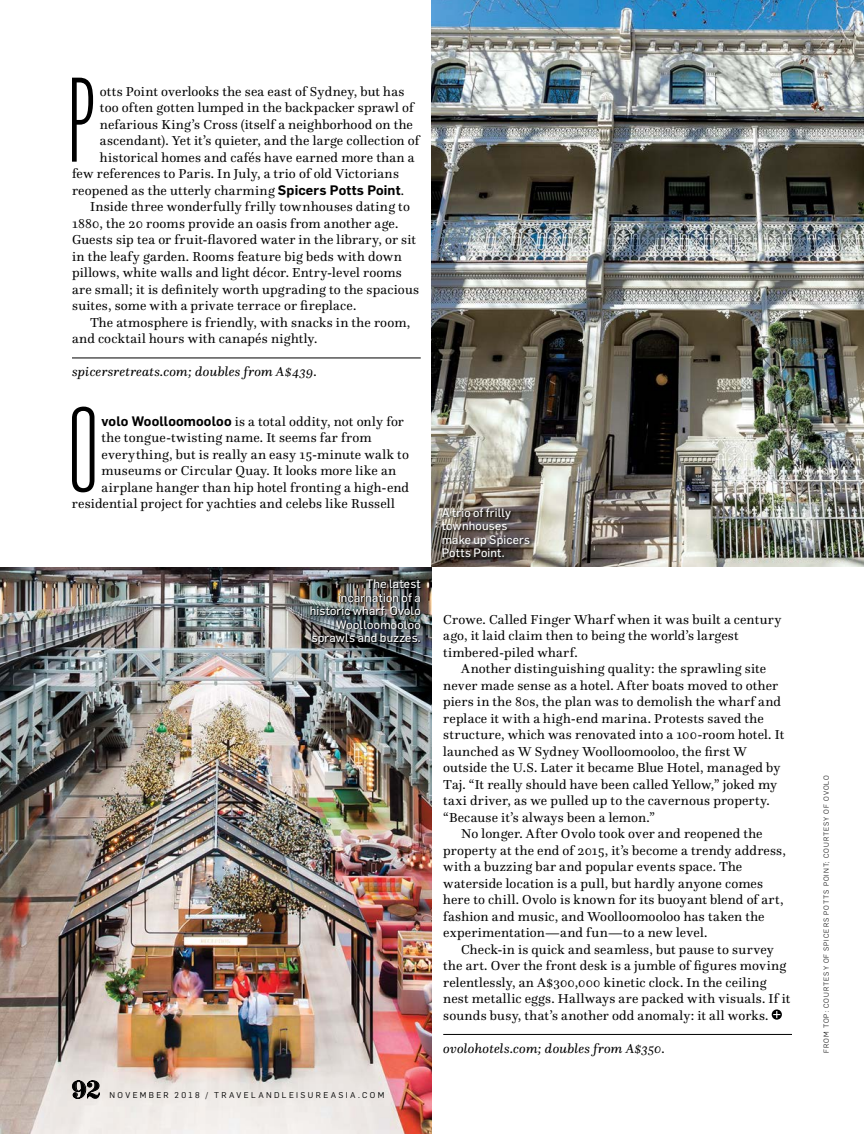
<style>
.page{position:relative;width:864px;height:1134px;background:#fff}
.page>*{position:absolute;margin:0;border:0;box-sizing:border-box;transform-origin:0 0}
.t1{font:300 117.9px "Flama Ultracondensed";color:#000}
.t2{font:800 24px "F Bella";color:#000}
.t3{font:13.5px/16.5px "Questa";letter-spacing:.015em;color:#000}
.t4{font:italic 13.5px "Questa";letter-spacing:.015em;color:#000}
.t5{font:12px/13.5px "Flama Basic";letter-spacing:.015em;color:#fff}
.t6{font:8.25px "Flama";letter-spacing:.285em;color:#000}
.t7{font:300 7.2px "Flama";letter-spacing:.135em;color:#000}
.s1{font-family:"Flama";font-weight:600}
</style>
<div class="page">
<hr style="left:72px;top:358px;width:349px;height:1px;background:#000">
<hr style="left:443px;top:1034px;width:349px;height:1px;background:#000">
<svg style="left:772px;top:1009px;width:10px;height:11px"></svg>
<img style="left:0;top:567px;width:432px;height:567px">
<img style="left:432px;top:0;width:432px;height:567px">
<div style="left:442px;top:508px;width:91px;height:52px;background:#000;opacity:.75"></div>
<svg style="left:71px;top:1080px;width:29px;height:20px"></svg>
<div style="left:305px;top:574px;width:124px;height:78px;background:#000;opacity:.75"></div>
<h1 class="t1" style="left:68px;top:49px;width:30px">P</h1>
<p class="t3" style="left:100px;top:83px;width:306px">otts Point overlooks the sea east of Sydney, but has</p>
<p class="t3" style="left:100px;top:99px;width:315px">too often gotten lumped in the backpacker sprawl of</p>
<p class="t3" style="left:100px;top:116px;width:315px">nefarious King’s Cross (itself a neighborhood on the</p>
<p class="t3" style="left:100px;top:132px;width:321px">ascendant). Yet it’s quieter, and the large collection of</p>
<p class="t3" style="left:100px;top:149px;width:316px">historical homes and cafés have earned more than a</p>
<p class="t3" style="left:72px;top:165px;width:329px">few references to Paris. In July, a trio of old Victorians</p>
<p class="t3" style="left:72px;top:182px;width:334px">reopened as the utterly charming <span class="s1">Spicers Potts Point</span>.</p>
<p class="t3" style="left:90px;top:198px;width:322px">Inside three wonderfully frilly townhouses dating to</p>
<p class="t3" style="left:72px;top:215px;width:328px">1880, the 20 rooms provide an oasis from another age.</p>
<p class="t3" style="left:72px;top:231px;width:346px">Guests sip tea or fruit-flavored water in the library, or sit</p>
<p class="t3" style="left:72px;top:248px;width:331px">in the leafy garden. Rooms feature big beds with down</p>
<p class="t3" style="left:72px;top:264px;width:331px">pillows, white walls and light décor. Entry-level rooms</p>
<p class="t3" style="left:72px;top:281px;width:349px">are small; it is definitely worth upgrading to the spacious</p>
<p class="t3" style="left:72px;top:297px;width:286px">suites, some with a private terrace or fireplace.</p>
<p class="t3" style="left:90px;top:314px;width:322px">The atmosphere is friendly, with snacks in the room,</p>
<p class="t3" style="left:72px;top:330px;width:247px">and cocktail hours with canapés nightly.</p>
<p class="t4" style="left:72px;top:363px;width:246px">spicersretreats.com; doubles from A$439.</p>
<h1 class="t1" style="left:68px;top:379px;width:24px">O</h1>
<p class="t3" style="left:102px;top:413px;width:304px"><span class="s1">volo Woolloomooloo</span> is a total oddity, not only for</p>
<p class="t3" style="left:102px;top:429px;width:271px">the tongue-twisting name. It seems far from</p>
<p class="t3" style="left:102px;top:446px;width:309px">everything, but is really an easy 15-minute walk to</p>
<p class="t3" style="left:102px;top:462px;width:296px">museums or Circular Quay. It looks more like an</p>
<p class="t3" style="left:102px;top:479px;width:309px">airplane hanger than hip hotel fronting a high-end</p>
<p class="t3" style="left:72px;top:495px;width:324px">residential project for yachties and celebs like Russell</p>
<p class="t5" style="left:310px;top:577px;width:112px;text-align:right">The latest incarnation of a historic wharf, Ovolo<br>Woolloomooloo sprawls and buzzes.</p>
<h2 class="t2" style="left:72px;top:1076px;width:30px">92</h2>
<p class="t6" style="left:110px;top:1089px;width:12px">N OV</p>
<p class="t6" style="left:133px;top:1089px;width:101px">EMBER 2018 / T RAV</p>
<p class="t6" style="left:244px;top:1089px;width:91px">ELA ND LEIS UREAS</p>
<p class="t6" style="left:346px;top:1089px;width:20px">IA .CO</p>
<p class="t6" style="left:378px;top:1089px;width:8px">M</p>
<p class="t5" style="left:442px;top:505px;width:90px">A trio of frilly townhouses make up Spicers<br>Potts Point.</p>
<p class="t3" style="left:443px;top:611px;width:340px">Crowe. Called Finger Wharf when it was built a century ago, it laid claim then to being the world’s largest timbered-piled wharf.</p>
<p class="t3" style="left:461px;top:660px;width:307px">Another distinguishing quality: the sprawling site</p>
<p class="t3" style="left:443px;top:677px;width:337px">never made sense as a hotel. After boats moved to other</p>
<p class="t3" style="left:443px;top:693px;width:339px">piers in the 80s, the plan was to demolish the wharf and</p>
<p class="t3" style="left:443px;top:710px;width:322px">replace it with a high-end marina. Protests saved the</p>
<p class="t3" style="left:443px;top:726px;width:342px">structure, which was renovated into a 100-room hotel. It</p>
<p class="t3" style="left:443px;top:743px;width:305px">launched as W Sydney Woolloomooloo, the first W</p>
<p class="t3" style="left:443px;top:759px;width:339px">outside the U.S. Later it became Blue Hotel, managed by</p>
<p class="t3" style="left:443px;top:776px;width:336px">Taj. “It really should have been called Yellow,” joked my</p>
<p class="t3" style="left:443px;top:792px;width:328px">taxi driver, as we pulled up to the cavernous property.</p>
<p class="t3" style="left:443px;top:809px;width:213px">“Because it’s always been a lemon.”</p>
<p class="t3" style="left:461px;top:825px;width:303px">No longer. After Ovolo took over and reopened the</p>
<p class="t3" style="left:443px;top:842px;width:344px">property at the end of 2015, it’s become a trendy address,</p>
<p class="t3" style="left:443px;top:858px;width:301px">with a buzzing bar and popular events space. The</p>
<p class="t3" style="left:443px;top:875px;width:321px">waterside location is a pull, but hardly anyone comes</p>
<p class="t3" style="left:443px;top:891px;width:342px">here to chill. Ovolo is known for its buoyant blend of art,</p>
<p class="t3" style="left:443px;top:908px;width:323px">fashion and music, and Woolloomooloo has taken the</p>
<p class="t3" style="left:443px;top:924px;width:266px">experimentation—and fun—to a new level.</p>
<p class="t3" style="left:461px;top:941px;width:314px">Check-in is quick and seamless, but pause to survey</p>
<p class="t3" style="left:443px;top:957px;width:345px">the art. Over the front desk is a jumble of figures moving</p>
<p class="t3" style="left:443px;top:974px;width:325px">relentlessly, an A$300,000 kinetic clock. In the ceiling</p>
<p class="t3" style="left:443px;top:990px;width:349px">nest metallic eggs. Hallways are packed with visuals. If it</p>
<p class="t3" style="left:443px;top:1007px;width:327px">sounds busy, that’s another odd anomaly: it all works.</p>
<p class="t4" style="left:443px;top:1040px;width:223px">ovolohotels.com; doubles from A$350.</p>
<p class="t7" style="left:821px;top:1053px;width:279px;rotate:-90deg">from top: courtesy of spicers potts point; courtesy of Ovolo</p>
</div>
